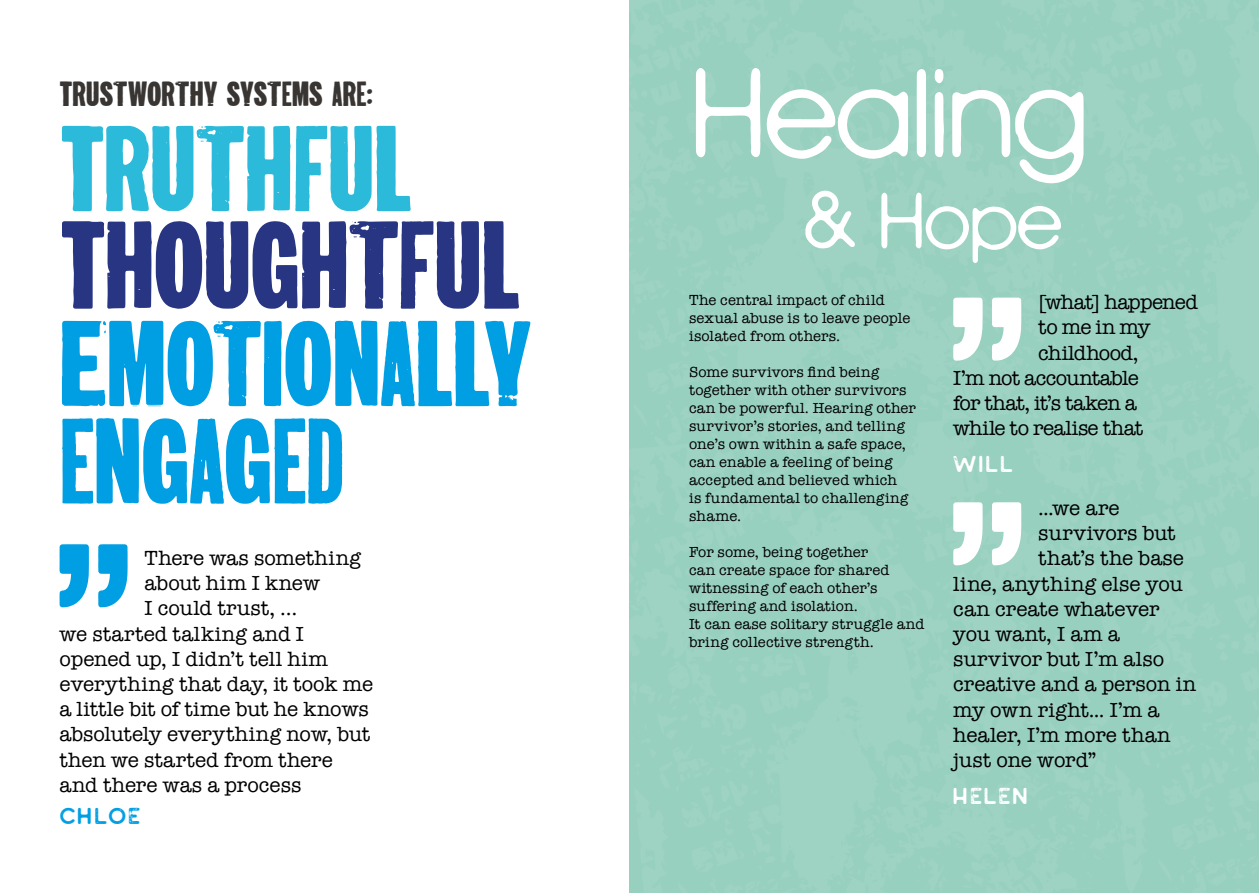
<style>
.page{position:relative;width:1259px;height:893px;background:#fff}
.page>*{position:absolute;margin:0;border:0;box-sizing:border-box;transform-origin:0 0}
.t1{font:128.1px "BN Cringe Sans";letter-spacing:-.03em;color:#fff}
.t2{font:123px "Radio Fake";letter-spacing:-.01em;color:#283583}
.t3{font:120px/97.5px "Radio Fake";letter-spacing:-.015em;color:#009fe3}
.t4{font:120px "Radio Fake";letter-spacing:-.015em;color:#2bbada}
.t5{font:80.1px "BN Cringe Sans";color:#fff}
.t6{font:34.5px "Radio Fake";letter-spacing:-.005em;color:#383533}
.t7{font:21px "American Typewriter";color:#000}
.t8{font:21px "American Typewriter";letter-spacing:.02em;color:#000}
.t9{font:21px "American Typewriter";letter-spacing:-.035em;color:#000}
.t10{font:21px "American Typewriter";letter-spacing:-.04em;color:#000}
.t11{font:21px "American Typewriter";letter-spacing:-.03em;color:#000}
.t12{font:18px "North Pole Stamp";letter-spacing:-.01em;color:#fff}
.t13{font:18px "North Pole Stamp";letter-spacing:.02em;color:#009fe3}
.t14{font:15px/18px "American Typewriter";letter-spacing:.01em;color:#000}
</style>
<div class="page">
<div style="left:1121px;top:425px;width:138px;height:468px;background:#98d0c0"></div>
<div style="left:1078px;top:0;width:181px;height:425px;background:#98d0c0"></div>
<div style="left:629px;top:407px;width:492px;height:486px;background:#99d0c0"></div>
<div style="left:629px;top:0;width:449px;height:448px;background:#9ad1c1"></div>
<svg style="left:60px;top:544px;width:29px;height:63px"></svg>
<svg style="left:98px;top:544px;width:30px;height:63px"></svg>
<svg style="left:953px;top:298px;width:29px;height:63px"></svg>
<svg style="left:992px;top:298px;width:29px;height:63px"></svg>
<svg style="left:953px;top:502px;width:29px;height:63px"></svg>
<svg style="left:992px;top:502px;width:29px;height:63px"></svg>
<p class="t6" style="left:60px;top:81px;width:315px">TRUSTWORTHY SYSTEMS ARE:</p>
<p class="t4" style="left:60px;top:124px;width:355px">TRUTHFUL</p>
<p class="t2" style="left:60px;top:219px;width:463px">THOUGHTFUL</p>
<p class="t3" style="left:60px;top:322px;width:475px">EMOTIONALLY<br>ENGAGED</p>
<p class="t7" style="left:145px;top:542px;width:218px">There was something</p>
<p class="t7" style="left:145px;top:567px;width:177px">about him I knew</p>
<p class="t7" style="left:145px;top:592px;width:154px">I could trust, …</p>
<p class="t8" style="left:60px;top:617px;width:246px">we started talking and I</p>
<p class="t7" style="left:60px;top:643px;width:270px">opened up, I didn’t tell him</p>
<p class="t7" style="left:60px;top:668px;width:315px">everything that day, it took me</p>
<p class="t7" style="left:60px;top:693px;width:311px">a little bit of time but he knows</p>
<p class="t7" style="left:60px;top:718px;width:312px">absolutely everything now, but</p>
<p class="t7" style="left:60px;top:743px;width:275px">then we started from there</p>
<p class="t7" style="left:60px;top:769px;width:243px">and there was a process</p>
<p class="t13" style="left:60px;top:803px;width:85px">CHLOE</p>
<p class="t1" style="left:689px;top:43px;width:402px">Healing</p>
<p class="t5" style="left:802px;top:177px;width:262px">&amp; Hope</p>
<p class="t14" style="left:689px;top:290px;width:223px">The central impact of child sexual abuse is to leave people isolated from others.</p>
<p class="t14" style="left:689px;top:362px;width:228px">Some survivors find being together with other survivors can be powerful. Hearing other survivor’s stories, and telling one’s own within a safe space, can enable a feeling of being accepted and believed which<br>is fundamental to challenging shame.</p>
<p class="t14" style="left:689px;top:542px;width:202px">For some, being together can create space for shared witnessing of each other’s suffering and isolation.</p>
<p class="t14" style="left:689px;top:614px;width:237px">It can ease solitary struggle and bring collective strength.</p>
<p class="t10" style="left:1038px;top:286px;width:161px">[what] happened</p>
<p class="t7" style="left:1038px;top:311px;width:114px">to me in my</p>
<p class="t11" style="left:1038px;top:336px;width:102px">childhood,</p>
<p class="t9" style="left:953px;top:362px;width:187px">I’m not accountable</p>
<p class="t9" style="left:953px;top:387px;width:185px">for that, it’s taken a</p>
<p class="t7" style="left:953px;top:412px;width:192px">while to realise that</p>
<p class="t12" style="left:953px;top:451px;width:64px">WILL</p>
<p class="t7" style="left:1038px;top:492px;width:83px">...we are</p>
<p class="t7" style="left:1038px;top:517px;width:139px">survivors but</p>
<p class="t7" style="left:1038px;top:542px;width:147px">that’s the base</p>
<p class="t8" style="left:953px;top:567px;width:231px">line, anything else you</p>
<p class="t7" style="left:953px;top:593px;width:208px">can create whatever</p>
<p class="t7" style="left:953px;top:618px;width:168px">you want, I am a</p>
<p class="t7" style="left:953px;top:643px;width:212px">survivor but I’m also</p>
<p class="t7" style="left:953px;top:668px;width:244px">creative and a person in</p>
<p class="t8" style="left:953px;top:693px;width:208px">my own right... I’m a</p>
<p class="t7" style="left:953px;top:719px;width:219px">healer, I’m more than</p>
<p class="t7" style="left:953px;top:744px;width:145px">just one word”</p>
<p class="t12" style="left:953px;top:783px;width:78px">HELEN</p>
</div>
